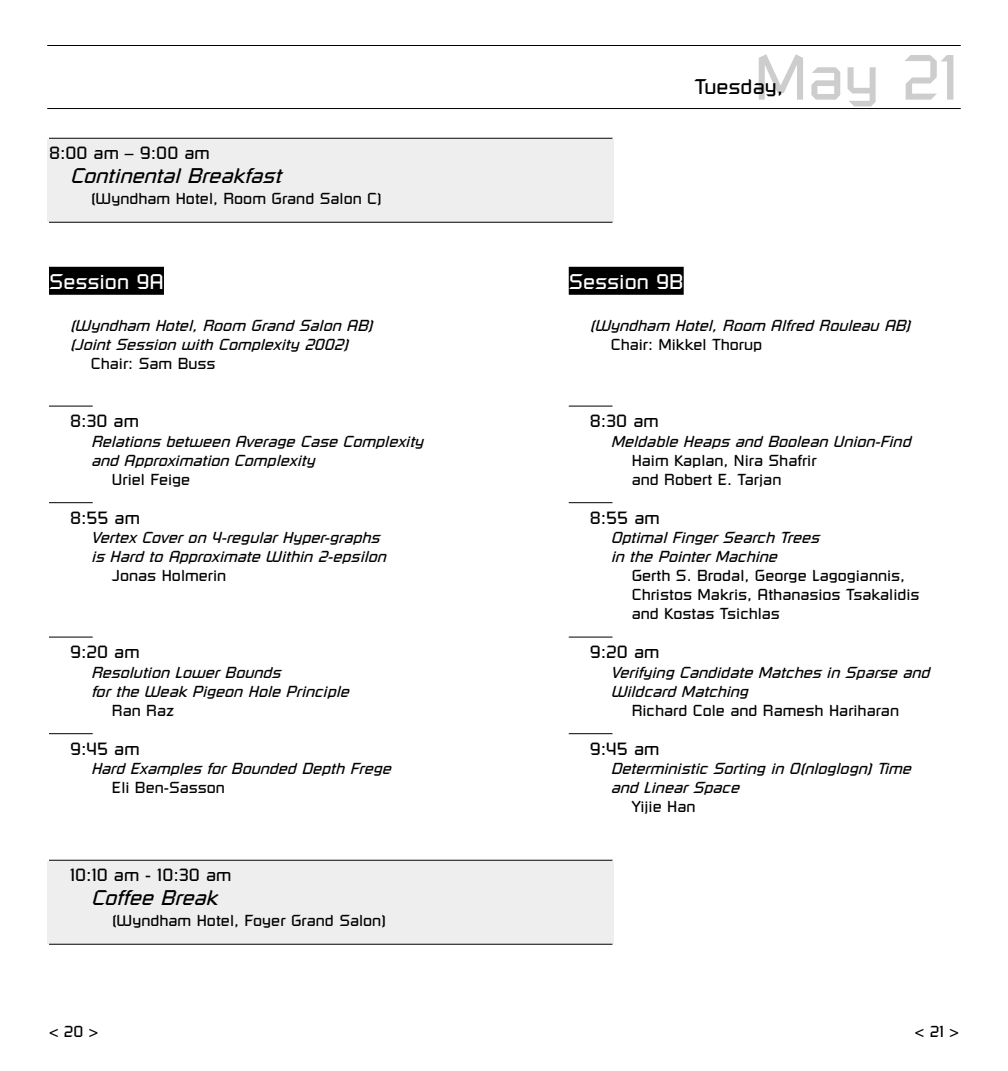
<style>
.page{position:relative;width:1008px;height:1071px;background:#fff}
.page>*{position:absolute;margin:0;border:0;box-sizing:border-box;transform-origin:0 0}
.t1{font:63px "Russell Square";color:#cdcdcd}
.t2{font:italic 21px "Russell Square";color:#000}
.t3{font:21px "Russell Square";color:#fff}
.t4{font:21px "Russell Square";color:#000}
.t5{font:17.5px "Russell Square";color:#000}
.t6{font:italic 15.75px/18.9px "Russell Square";color:#000}
.t7{font:15.75px/18.9px "Russell Square";color:#000}
</style>
<div class="page">
<div style="left:569px;top:267px;width:115px;height:28px;background:#000"></div>
<hr style="left:569px;top:406px;width:43px;height:1px;background:#000">
<hr style="left:569px;top:502px;width:43px;height:1px;background:#000">
<hr style="left:569px;top:637px;width:43px;height:1px;background:#000">
<hr style="left:569px;top:733px;width:43px;height:1px;background:#000">
<div style="left:49px;top:267px;width:115px;height:28px;background:#000"></div>
<hr style="left:49px;top:406px;width:44px;height:1px;background:#000">
<hr style="left:49px;top:502px;width:44px;height:1px;background:#000">
<hr style="left:49px;top:637px;width:44px;height:1px;background:#000">
<hr style="left:49px;top:733px;width:44px;height:1px;background:#000">
<hr style="left:47px;top:45px;width:914px;height:1px;background:#000">
<hr style="left:47px;top:108px;width:914px;height:1px;background:#000">
<div style="left:47px;top:139px;width:567px;height:83px;background:#eee"></div>
<hr style="left:49px;top:138px;width:563px;height:1px;background:#000">
<hr style="left:49px;top:222px;width:563px;height:1px;background:#000">
<div style="left:47px;top:861px;width:567px;height:83px;background:#eee"></div>
<hr style="left:49px;top:860px;width:563px;height:1px;background:#000">
<hr style="left:49px;top:944px;width:563px;height:1px;background:#000">
<p class="t5" style="left:49px;top:147px;width:162px">8:00 am – 9:00 am</p>
<h2 class="t2" style="left:70px;top:168px;width:212px">Continental Breakfast</h2>
<p class="t7" style="left:91px;top:190px;width:292px">(Wyndham Hotel, Room Grand Salon C)</p>
<h2 class="t3" style="left:49px;top:274px;width:116px">Session 9A</h2>
<p class="t6" style="left:70px;top:317px;width:304px">(Wyndham Hotel, Room Grand Salon AB) (Joint Session with Complexity 2002)</p>
<p class="t7" style="left:91px;top:355px;width:126px">Chair: Sam Buss</p>
<p class="t5" style="left:70px;top:414px;width:70px">8:30 am</p>
<p class="t6" style="left:91px;top:433px;width:334px">Relations between Average Case Complexity and Approximation Complexity</p>
<p class="t7" style="left:112px;top:470px;width:80px">Uriel Feige</p>
<p class="t5" style="left:70px;top:511px;width:71px">8:55 am</p>
<p class="t6" style="left:91px;top:529px;width:296px">Vertex Cover on 4-regular Hyper-graphs is Hard to Approximate Within 2-epsilon</p>
<p class="t7" style="left:112px;top:567px;width:116px">Jonas Holmerin</p>
<p class="t5" style="left:70px;top:645px;width:71px">9:20 am</p>
<p class="t6" style="left:91px;top:664px;width:259px">Resolution Lower Bounds<br>for the Weak Pigeon Hole Principle</p>
<p class="t7" style="left:112px;top:701px;width:64px">Ran Raz</p>
<p class="t5" style="left:70px;top:742px;width:71px">9:45 am</p>
<p class="t6" style="left:91px;top:760px;width:301px">Hard Examples for Bounded Depth Frege</p>
<p class="t7" style="left:112px;top:779px;width:115px">Eli Ben-Sasson</p>
<p class="t5" style="left:70px;top:869px;width:163px">10:10 am - 10:30 am</p>
<h2 class="t2" style="left:91px;top:890px;width:128px">Coffee Break</h2>
<p class="t7" style="left:112px;top:912px;width:276px">(Wyndham Hotel, Foyer Grand Salon)</p>
<h1 class="t1" style="left:754px;top:54px;width:206px">May 21</h1>
<h2 class="t4" style="left:695px;top:78px;width:90px">Tuesday,</h2>
<h2 class="t3" style="left:569px;top:274px;width:116px">Session 9B</h2>
<p class="t6" style="left:590px;top:317px;width:322px">(Wyndham Hotel, Room Alfred Rouleau AB)</p>
<p class="t7" style="left:611px;top:336px;width:153px">Chair: Mikkel Thorup</p>
<p class="t5" style="left:590px;top:414px;width:70px">8:30 am</p>
<p class="t6" style="left:611px;top:433px;width:301px">Meldable Heaps and Boolean Union-Find</p>
<p class="t7" style="left:632px;top:451px;width:186px">Haim Kaplan, Nira Shafrir and Robert E. Tarjan</p>
<p class="t5" style="left:590px;top:511px;width:71px">8:55 am</p>
<p class="t6" style="left:611px;top:529px;width:210px">Optimal Finger Search Trees in the Pointer Machine</p>
<p class="t7" style="left:632px;top:567px;width:289px">Gerth S. Brodal, George Lagogiannis,<br>Christos Makris, Athanasios Tsakalidis and Kostas Tsichlas</p>
<p class="t5" style="left:590px;top:645px;width:71px">9:20 am</p>
<p class="t6" style="left:611px;top:664px;width:320px">Verifying Candidate Matches in Sparse and<br>Wildcard Matching</p>
<p class="t7" style="left:632px;top:701px;width:269px">Richard Cole and Ramesh Hariharan</p>
<p class="t5" style="left:590px;top:742px;width:71px">9:45 am</p>
<p class="t6" style="left:611px;top:760px;width:302px">Deterministic Sorting in O(nloglogn) Time and Linear Space</p>
<p class="t7" style="left:632px;top:798px;width:65px">Yijie Han</p>
<p class="t7" style="left:49px;top:1023px;width:51px">&lt; 20 &gt;</p>
<p class="t7" style="left:915px;top:1023px;width:46px">&lt; 21 &gt;</p>
</div>
